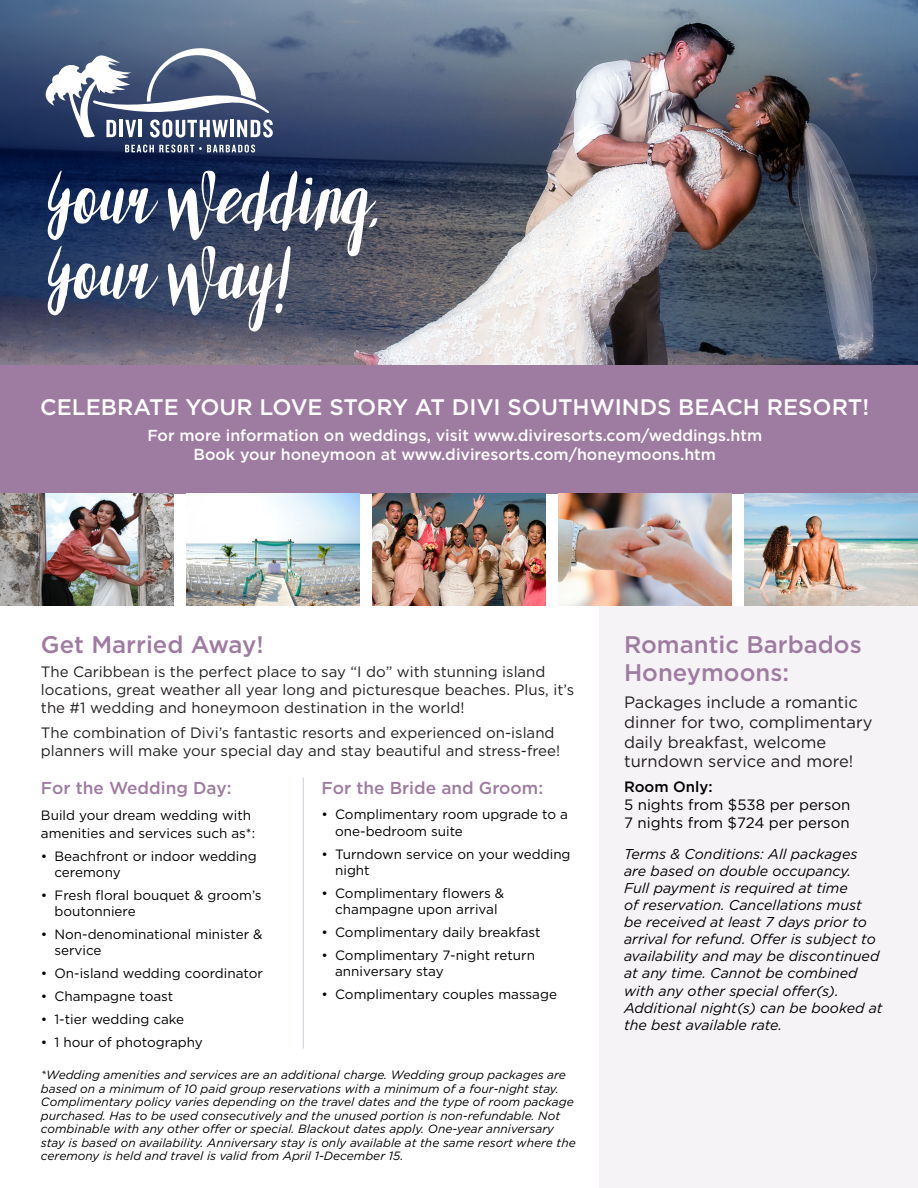
<style>
.page{position:relative;width:918px;height:1188px;background:#fff}
.page>*{position:absolute;margin:0;border:0;box-sizing:border-box;transform-origin:0 0}
.t1{font:98.7px/75.3px "Chromount";color:#fff}
.t2{font:500 24px/28.8px "Gotham";color:#9e7ba1}
.t3{font:500 22.5px "Gotham";color:#fff}
.t4{font:500 17.25px "Gotham";color:#9e7ba1}
.t5{font:16.5px/19.8px "Gotham";color:#231f20}
.t6{font:500 15.9px/19.2px "Gotham";color:#fff;text-align:center}
.t7{font:15px/18px "Gotham";color:#231f20}
.BULLETS{font:15px/18px "Gotham";color:#000}
.t8{font:italic 14.25px/17.1px "Gotham";color:#000}
.BULLETS-2{font:13.5px/16.2px "Gotham";color:#000}
.t9{font:italic 12px/13.5px "Gotham";color:#000}
.s1{font-weight:500}
</style>
<div class="page">
<img style="left:0;top:0;width:918px;height:365px">
<div style="left:0;top:365px;width:918px;height:129px;background:#9e7ba1"></div>
<svg style="left:125px;top:145px;width:130px;height:8px"></svg>
<svg style="left:46px;top:48px;width:227px;height:90px"></svg>
<div style="left:599px;top:606px;width:319px;height:582px;background:#f6f3f6"></div>
<img style="left:0;top:494px;width:173px;height:112px">
<img style="left:186px;top:494px;width:173px;height:112px">
<img style="left:559px;top:494px;width:173px;height:112px">
<img style="left:372px;top:494px;width:174px;height:112px">
<img style="left:745px;top:494px;width:173px;height:112px">
<hr style="left:303px;top:777px;width:1px;height:272px;background:#d6c8d8">
<p class="t1" style="left:47px;top:174px;width:340px">Your Wedding,<br>Your Way!</p>
<p class="t3" style="left:40px;top:392px;width:830px">CELEBRATE YOUR LOVE STORY AT DIVI SOUTHWINDS BEACH RESORT!</p>
<p class="t6" style="left:147px;top:425px;width:616px">For more information on weddings, visit www.diviresorts.com/weddings.htm<br>Book your honeymoon at www.diviresorts.com/honeymoons.htm</p>
<p class="t2" style="left:41px;top:630px;width:224px">Get Married Away!</p>
<p class="t7" style="left:41px;top:663px;width:535px">The Caribbean is the perfect place to say “I do” with stunning island locations, great weather all year long and picturesque beaches. Plus, it’s the #1 wedding and honeymoon destination in the world!</p>
<p class="t7" style="left:41px;top:724px;width:521px">The combination of Divi’s fantastic resorts and experienced on-island planners will make your special day and stay beautiful and stress-free!</p>
<p class="t4" style="left:322px;top:777px;width:223px">For the Bride and Groom:</p>
<p class="BULLETS-2" style="left:335px;top:806px;width:234px;text-indent:-14px">• Complimentary room upgrade to a one-bedroom suite</p>
<p class="BULLETS-2" style="left:335px;top:845px;width:237px;text-indent:-14px">• Turndown service on your wedding night</p>
<p class="BULLETS-2" style="left:322px;top:885px;width:184px;text-align:center">• Complimentary flowers &amp; champagne upon arrival</p>
<p class="BULLETS-2" style="left:322px;top:924px;width:221px">• Complimentary daily breakfast</p>
<p class="BULLETS-2" style="left:335px;top:947px;width:201px;text-indent:-14px">• Complimentary 7-night return anniversary stay</p>
<p class="BULLETS-2" style="left:322px;top:986px;width:237px">• Complimentary couples massage</p>
<p class="t4" style="left:41px;top:777px;width:192px">For the Wedding Day:</p>
<p class="BULLETS-2" style="left:41px;top:806px;width:216px;line-height:18px">Build your dream wedding with amenities and services such as*:</p>
<p class="BULLETS-2" style="left:54px;top:847px;width:204px;text-indent:-14px">• Beachfront or indoor wedding ceremony</p>
<p class="BULLETS-2" style="left:54px;top:887px;width:209px;text-indent:-14px">• Fresh floral bouquet &amp; groom’s boutonniere</p>
<p class="BULLETS-2" style="left:54px;top:926px;width:210px;text-indent:-14px">• Non-denominational minister &amp; service</p>
<p class="BULLETS-2" style="left:41px;top:965px;width:224px">• On-island wedding coordinator</p>
<p class="BULLETS-2" style="left:41px;top:988px;width:134px">• Champagne toast</p>
<p class="BULLETS-2" style="left:41px;top:1011px;width:145px">• 1-tier wedding cake</p>
<p class="BULLETS-2" style="left:41px;top:1034px;width:163px">• 1 hour of photography</p>
<p class="t9" style="left:41px;top:1068px;width:536px">*Wedding amenities and services are an additional charge. Wedding group packages are based on a minimum of 10 paid group reservations with a minimum of a four-night stay.<br>Complimentary policy varies depending on the travel dates and the type of room package purchased. Has to be used consecutively and the unused portion is non-refundable. Not combinable with any other offer or special. Blackout dates apply. One-year anniversary stay is based on availability. Anniversary stay is only available at the same resort where the ceremony is held and travel is valid from April 1-December 15.</p>
<p class="t2" style="left:624px;top:630px;width:239px">Romantic Barbados<br>Honeymoons:</p>
<p class="t5" style="left:624px;top:692px;width:250px">Packages include a romantic dinner for two, complimentary daily breakfast, welcome turndown service and more!</p>
<p class="BULLETS" style="left:624px;top:778px;width:228px"><span class="s1">Room Only:<br></span>5 nights from $538 per person<br>7 nights from $724 per person</p>
<p class="t8" style="left:624px;top:845px;width:260px">Terms &amp; Conditions: All packages are based on double occupancy.<br>Full payment is required at time<br>of reservation. Cancellations must be received at least 7 days prior to arrival for refund. Offer is subject to availability and may be discontinued at any time. Cannot be combined with any other special offer(s).<br>Additional night(s) can be booked at the best available rate.</p>
</div>
